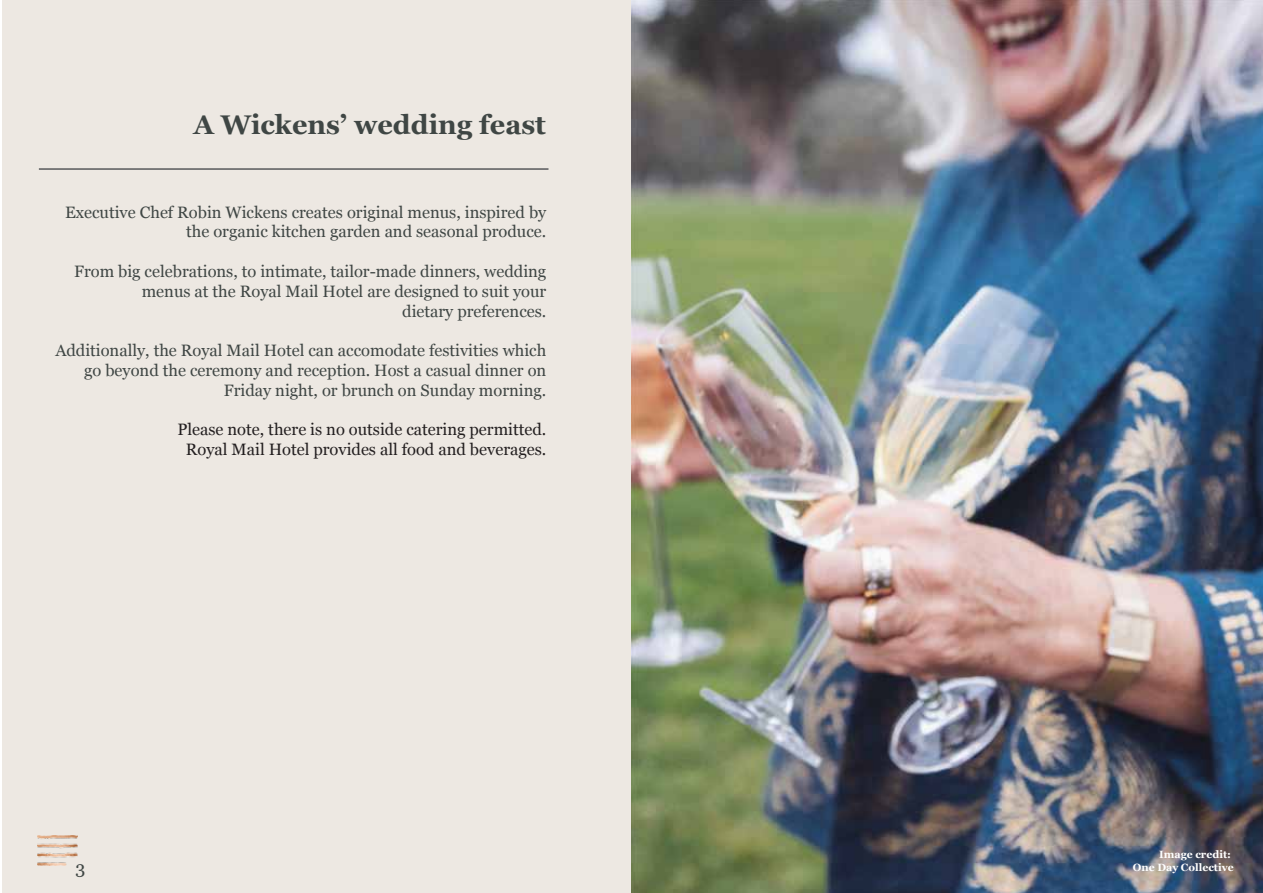
<style>
.page{position:relative;width:1263px;height:893px;background:#fff}
.page>*{position:absolute;margin:0;border:0;box-sizing:border-box;transform-origin:0 0}
.t1{font:700 27px "Georgia";color:#3f4644}
.t2{font:18px "Georgia";color:#3f4644}
.t3{font:16.5px/19.8px "Georgia";color:#3f4644;text-align:right}
.t4{font:16.5px/19.8px "Georgia";color:#231f20;text-align:center}
.t5{font:700 10.5px/12.6px "Georgia";color:#fff;text-align:right}
</style>
<div class="page">
<img style="left:631px;top:0;width:632px;height:893px">
<div style="left:2px;top:0;width:629px;height:893px;background:#ede8e2"></div>
<img style="left:38px;top:836px;width:40px;height:30px">
<hr style="left:39px;top:168px;width:509px;height:2px;background:#58595b">
<h1 class="t1" style="left:193px;top:104px;width:354px">A Wickens’ wedding feast</h1>
<p class="t3" style="left:65px;top:201px;width:483px">Executive Chef Robin Wickens creates original menus, inspired by the organic kitchen garden and seasonal produce.</p>
<p class="t3" style="left:74px;top:261px;width:474px">From big celebrations, to intimate, tailor-made dinners, wedding menus at the Royal Mail Hotel are designed to suit your<br>dietary preferences.</p>
<p class="t3" style="left:55px;top:340px;width:492px">Additionally, the Royal Mail Hotel can accomodate festivities which go beyond the ceremony and reception. Host a casual dinner on<br>Friday night, or brunch on Sunday morning.</p>
<p class="t4" style="left:177px;top:419px;width:370px">Please note, there is no outside catering permitted.<br>Royal Mail Hotel provides all food and beverages.</p>
<p class="t2" style="left:75px;top:854px;width:11px">3</p>
<p class="t5" style="left:1133px;top:848px;width:102px">Image credit:<br>One Day Collective</p>
</div>
